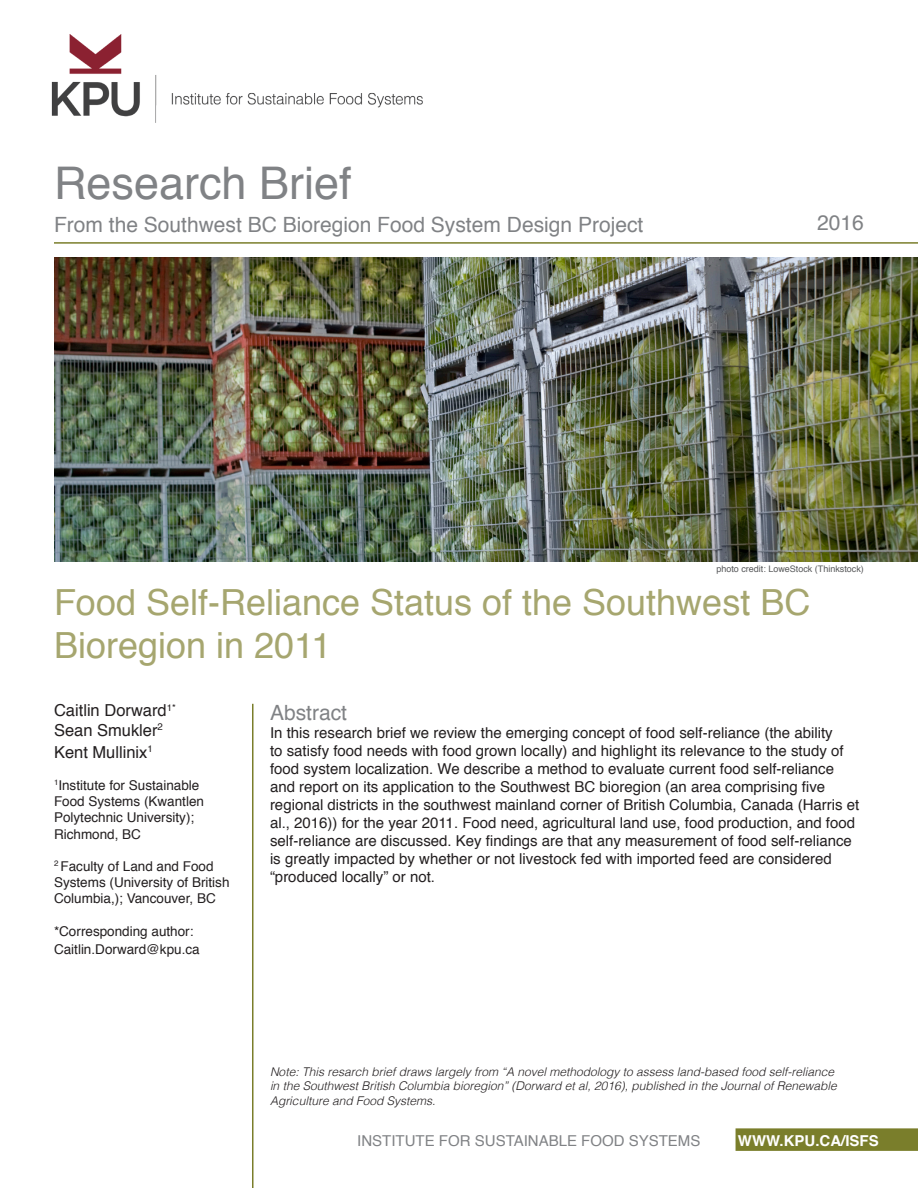
<style>
.page{position:relative;width:918px;height:1188px;background:#fff}
.page>*{position:absolute;margin:0;border:0;box-sizing:border-box;transform-origin:0 0}
.research_brief{font:45px "Helvetica";color:#808285}
.t1{font:36px/43.2px "Helvetica";color:#a6a66f}
.SWBC_Bioregion_Food{font:21px "Helvetica";color:#808285}
.heading_1{font:21px "Helvetica";color:#808285}
.year_report_number{font:21px "Helvetica";color:#808285}
.author{font:16.5px "Helvetica";color:#231f20}
.t2{font:15px/18px "Helvetica";color:#231f20}
.footer_title_page{font:15px "Helvetica";color:#808285}
.footer_title_page-2{font:700 15px "Helvetica";color:#fff}
.author_affiliation{font:13.5px/16.2px "Helvetica";color:#231f20}
.t3{font:italic 300 12px/14.4px "Helvetica";color:#231f20}
.t4{font:9px "Helvetica";color:#57585a}
</style>
<div class="page">
<div style="left:736px;top:1128px;width:182px;height:23px;background:#7a7e2b"></div>
<img style="left:54px;top:257px;width:864px;height:305px">
<hr style="left:54px;top:242px;width:864px;height:2px;background:#7a7e2b">
<hr style="left:252px;top:704px;width:2px;height:484px;background:#7a7e2b">
<img style="left:51px;top:34px;width:372px;height:89px">
<p class="research_brief" style="left:54px;top:149px;width:299px">Research Brief</p>
<p class="SWBC_Bioregion_Food" style="left:54px;top:208px;width:591px">From the Southwest BC Bioregion Food System Design Project</p>
<p class="year_report_number" style="left:817px;top:206px;width:48px">2016</p>
<p class="t4" style="left:716px;top:562px;width:149px">photo credit: LoweStock (Thinkstock)</p>
<p class="t1" style="left:54px;top:582px;width:758px">Food Self-Reliance Status of the Southwest BC<br>Bioregion in 2011</p>
<p class="heading_1" style="left:270px;top:696px;width:79px">Abstract</p>
<p class="t2" style="left:270px;top:724px;width:591px">In this research brief we review the emerging concept of food self-reliance (the ability<br>to satisfy food needs with food grown locally) and highlight its relevance to the study of food system localization. We describe a method to evaluate current food self-reliance and report on its application to the Southwest BC bioregion (an area comprising five regional districts in the southwest mainland corner of British Columbia, Canada (Harris et al., 2016)) for the year 2011. Food need, agricultural land use, food production, and food self-reliance are discussed. Key findings are that any measurement of food self-reliance is greatly impacted by whether or not livestock fed with imported feed are considered “produced locally” or not.</p>
<p class="author" style="left:54px;top:698px;width:123px">Caitlin Dorward<sup>1*</sup></p>
<p class="author" style="left:54px;top:717px;width:110px">Sean Smukler<sup>2</sup></p>
<p class="author" style="left:54px;top:739px;width:100px">Kent Mullinix<sup>1</sup></p>
<p class="author_affiliation" style="left:54px;top:778px;width:152px"><sup>1</sup>Institute for Sustainable<br>Food Systems (Kwantlen<br>Polytechnic University);<br>Richmond, BC</p>
<p class="author_affiliation" style="left:54px;top:859px;width:177px"><sup>2</sup> Faculty of Land and Food<br>Systems (University of British<br>Columbia,); Vancouver, BC</p>
<p class="author_affiliation" style="left:54px;top:923px;width:141px">*Corresponding author:</p>
<p class="author_affiliation" style="left:54px;top:941px;width:147px">Caitlin.Dorward@kpu.ca</p>
<p class="t3" style="left:270px;top:1064px;width:568px">Note: This resarch brief draws largely from “A novel methodology to assess land-based food self-reliance in the Southwest British Columbia bioregion” (Dorward et al, 2016), published in the Journal of Renewable<br>Agriculture and Food Systems.</p>
<p class="footer_title_page" style="left:357px;top:1129px;width:345px">INSTITUTE FOR SUSTAINABLE FOOD SYSTEMS</p>
<p class="footer_title_page-2" style="left:738px;top:1128px;width:142px">WWW.KPU.CA/ISFS</p>
</div>
